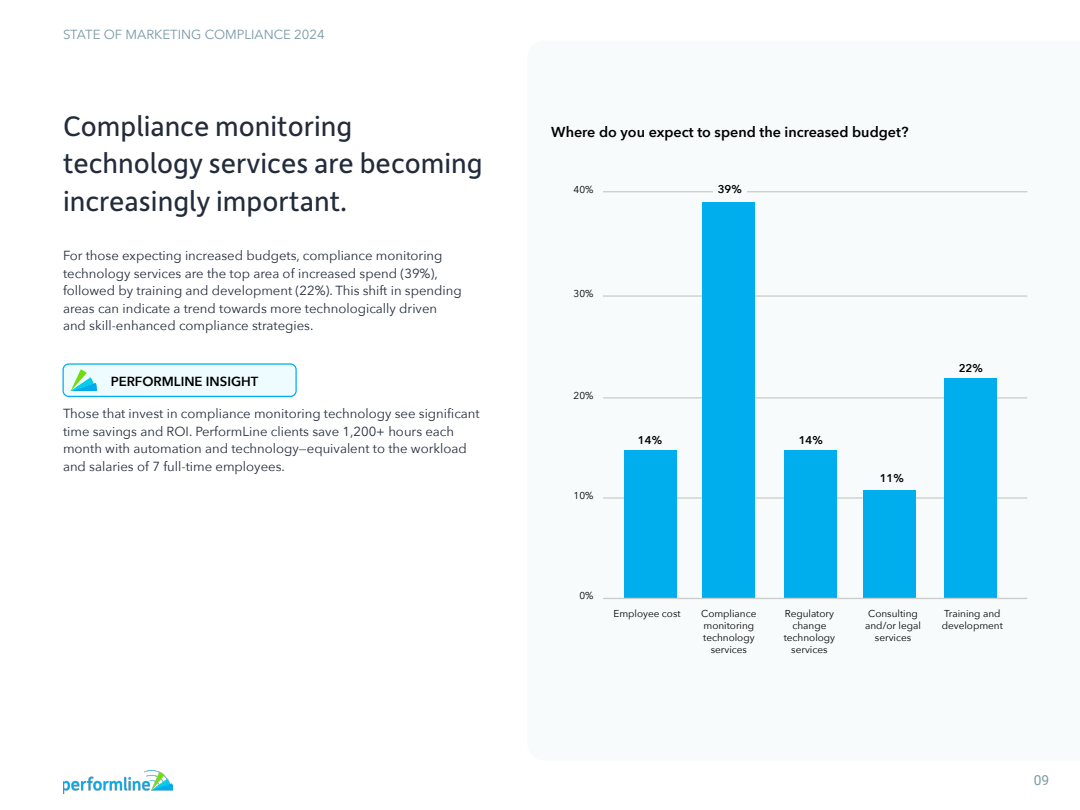
<style>
.page{position:relative;width:1080px;height:810px;background:#fff}
.page>*{position:absolute;margin:0;border:0;box-sizing:border-box;transform-origin:0 0}
.t1{font:30px/37.5px "Depot New";color:#232c3b}
.t2{font:600 14.38px "Avenir Next";color:#000}
.t3{font:13.75px "Roboto";color:#7899a5}
.t4{font:13.12px/17.5px "Avenir Next";color:#232c3b}
.t5{font:13.12px "Avenir Next";color:#7898a5}
.t6{font:600 13.12px "Avenir Next";color:#000}
.t7{font:600 11.25px "Avenir Next";color:#000}
.t8{font:10px/12px "Avenir Next";color:#000;text-align:center}
</style>
<div class="page">
<img style="left:63px;top:770px;width:110px;height:23px">
<hr style="left:603px;top:497px;width:424px;height:2px;background:#ccc">
<hr style="left:603px;top:397px;width:424px;height:2px;background:#ccc">
<hr style="left:603px;top:295px;width:424px;height:2px;background:#ccc">
<hr style="left:603px;top:191px;width:424px;height:1px;background:#ccc">
<div style="left:63px;top:364px;width:233px;height:32px;background:#eefcff;border-radius:6px"></div>
<div style="left:63px;top:363px;width:234px;height:34px;border:1px solid #00adf0;border-radius:6px"></div>
<div style="left:624px;top:451px;width:52px;height:148px;background:#00aeed"></div>
<div style="left:702px;top:202px;width:53px;height:397px;background:#00aeed"></div>
<div style="left:784px;top:451px;width:53px;height:148px;background:#00aeed"></div>
<div style="left:863px;top:490px;width:53px;height:108px;background:#00aeed"></div>
<div style="left:944px;top:379px;width:53px;height:219px;background:#00aeed"></div>
<hr style="left:603px;top:598px;width:424px;height:1px;background:#ccc">
<svg style="left:71px;top:369px;width:26px;height:22px"></svg>
<div style="left:713px;top:181px;width:33px;height:14px;background:#f8fbfb"></div>
<p class="t5" style="left:63px;top:24px;width:263px">STATE OF MARKETING COMPLIANCE 2024</p>
<h1 class="t1" style="left:63px;top:106px;width:421px">Compliance monitoring technology services are becoming increasingly important.</h1>
<p class="t4" style="left:63px;top:246px;width:400px">For those expecting increased budgets, compliance monitoring technology services are the top area of increased spend (39%), followed by training and development (22%). This shift in spending areas can indicate a trend towards more technologically driven and skill-enhanced compliance strategies.</p>
<p class="t6" style="left:111px;top:370px;width:149px">PERFORMLINE INSIGHT</p>
<p class="t4" style="left:63px;top:405px;width:418px">Those that invest in compliance monitoring technology see significant time savings and ROI. PerformLine clients save 1,200+ hours each month with automation and technology—equivalent to the workload and salaries of 7 full-time employees.</p>
<p class="t2" style="left:551px;top:120px;width:359px">Where do you expect to spend the increased budget?</p>
<p class="t8" style="left:574px;top:183px;width:21px">40%</p>
<p class="t7" style="left:718px;top:179px;width:26px">39%</p>
<p class="t8" style="left:574px;top:287px;width:21px">30%</p>
<p class="t8" style="left:574px;top:389px;width:21px">20%</p>
<p class="t8" style="left:574px;top:489px;width:21px">10%</p>
<p class="t7" style="left:638px;top:430px;width:26px">14%</p>
<p class="t7" style="left:799px;top:430px;width:26px">14%</p>
<p class="t7" style="left:880px;top:469px;width:26px">11%</p>
<p class="t7" style="left:959px;top:358px;width:26px">22%</p>
<p class="t8" style="left:579px;top:590px;width:16px">0%</p>
<p class="t8" style="left:613px;top:608px;width:69px">Employee cost</p>
<p class="t8" style="left:701px;top:608px;width:57px">Compliance monitoring technology services</p>
<p class="t8" style="left:784px;top:608px;width:53px">Regulatory change technology services</p>
<p class="t8" style="left:865px;top:608px;width:57px">Consulting and/or legal services</p>
<p class="t8" style="left:942px;top:608px;width:63px;text-align:left">Training and development</p>
<p class="t3" style="left:1034px;top:770px;width:17px">09</p>
</div>
